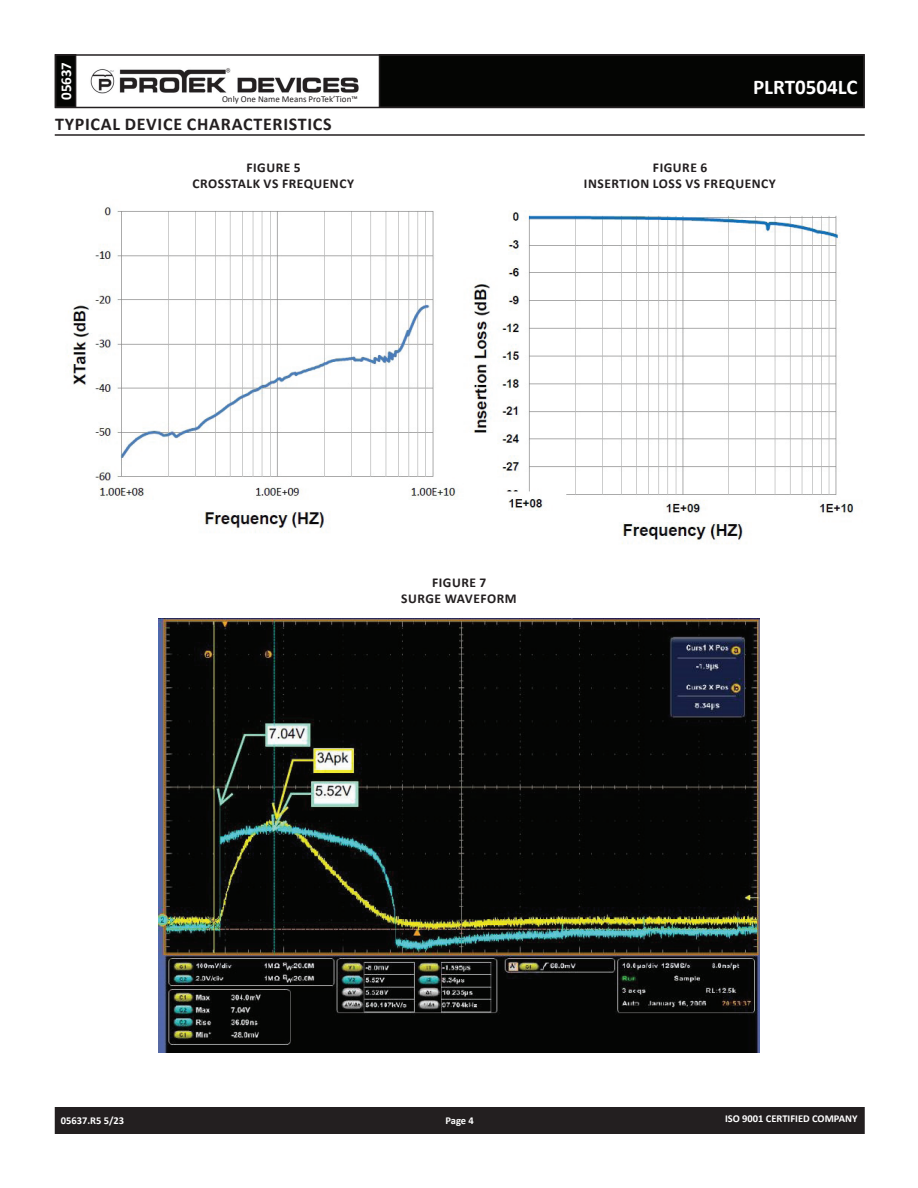
<style>
.page{position:relative;width:918px;height:1188px;background:#fff}
.page>*{position:absolute;margin:0;border:0;box-sizing:border-box;transform-origin:0 0}
.t1{font:700 21px "Calibri";color:#fff}
.t2{font:700 18px "Calibri";letter-spacing:.04em;color:#231f20}
.t3{font:700 15px "Calibri";color:#fff}
.t4{font:700 13.5px/16.2px "Calibri";letter-spacing:.04em;color:#231f20}
.t5{font:700 10.5px "Calibri";color:#fff}
.t6{font:9px "Calibri";color:#231f20}
</style>
<div class="page">
<div style="left:56px;top:1108px;width:808px;height:25px;background:#231f20"></div>
<div style="left:55px;top:1107px;width:810px;height:27px;border:2px solid #231f20"></div>
<div style="left:56px;top:55px;width:20px;height:52px;background:#040503"></div>
<div style="left:55px;top:54px;width:21px;height:54px;border:2px solid #231f20"></div>
<div style="left:380px;top:55px;width:484px;height:52px;background:#040503"></div>
<div style="left:55px;top:54px;width:810px;height:54px;border:2px solid #231f20"></div>
<img style="left:90px;top:68px;width:269px;height:26px">
<hr style="left:55px;top:134px;width:810px;height:2px;background:#231f20">
<img style="left:68px;top:207px;width:786px;height:337px">
<img style="left:158px;top:619px;width:602px;height:433px">
<p class="t3" style="left:55px;top:100px;width:40px;rotate:-90deg">05637</p>
<p class="t6" style="left:222px;top:93px;width:137px">Only One Name Means ProTek’Tion™</p>
<h2 class="t2" style="left:55px;top:111px;width:278px">TYPICAL DEVICE CHARACTERISTICS</h2>
<p class="t4" style="left:246px;top:159px;width:56px">FIGURE 5</p>
<p class="t4" style="left:193px;top:176px;width:25px">CROSST</p>
<p class="t4" style="left:238px;top:176px;width:118px">ALK VS FREQUENCY</p>
<p class="t4" style="left:653px;top:159px;width:56px">FIGURE 6</p>
<h1 class="t1" style="left:753px;top:73px;width:106px">PLRT0504LC</h1>
<p class="t4" style="left:584px;top:176px;width:9px">INSERTION</p>
<p class="t4" style="left:653px;top:176px;width:15px">LOSS</p>
<p class="t4" style="left:686px;top:176px;width:68px">VS FREQUENCY</p>
<p class="t4" style="left:401px;top:574px;width:86px;text-indent:31px">FIGURE 7<br>SURGE WAVEFORM</p>
<p class="t5" style="left:61px;top:1113px;width:65px">05637.R5 5/23</p>
<p class="t5" style="left:446px;top:1113px;width:30px">PAGE 4</p>
<p class="t5" style="left:725px;top:1111px;width:134px">ISO 9001 CERTIFIED COMPANY</p>
</div>
